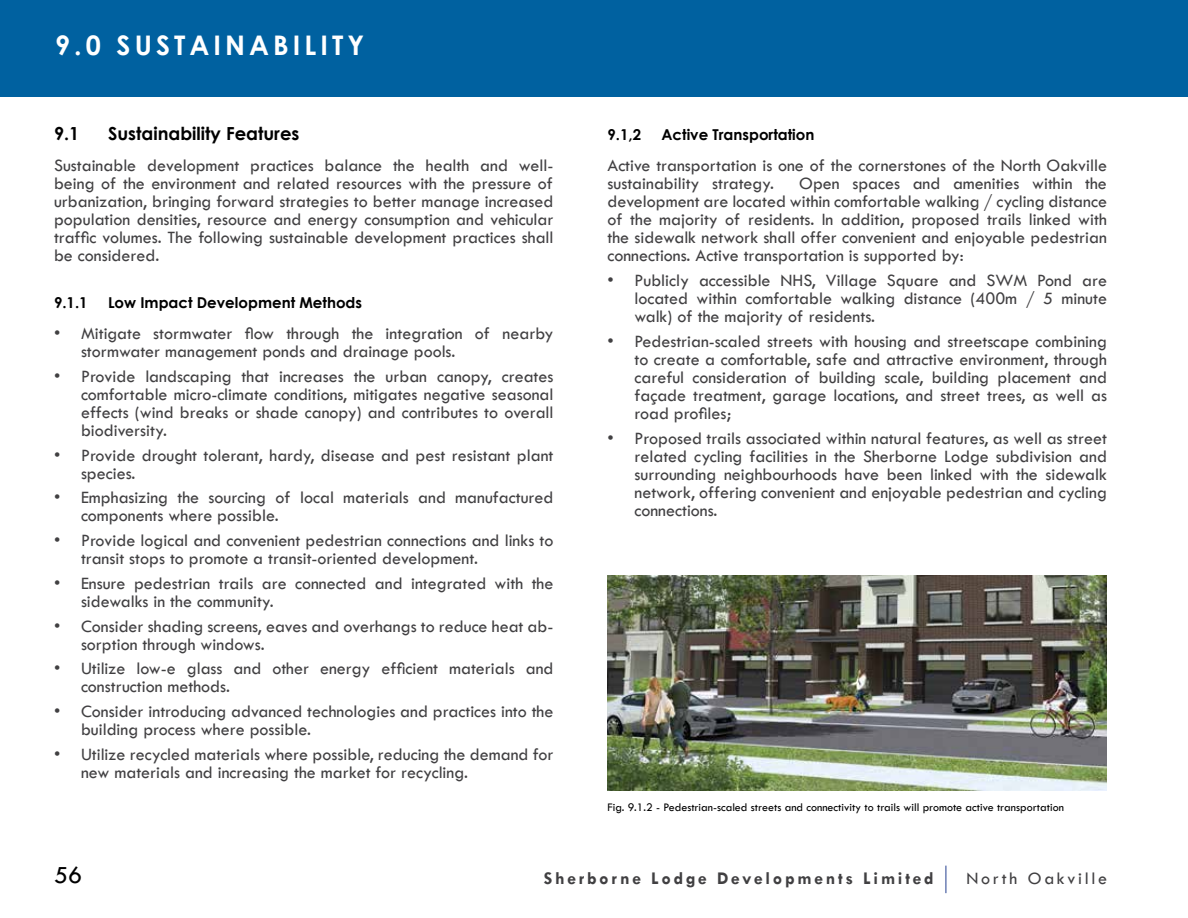
<style>
.page{position:relative;width:1188px;height:918px;background:#fff}
.page>*{position:absolute;margin:0;border:0;box-sizing:border-box;transform-origin:0 0}
.t1{font:700 27px "Century Gothic";letter-spacing:.15em;color:#fff}
.t2{font:25.5px "Tw Cen";color:#000}
.t3{font:18px/18px "Tw Cen";color:#414042}
.t4{font:700 18px "Tw Cen";letter-spacing:.15em;color:#414042}
.t5{font:700 18px "Century Gothic";color:#000}
.t6{font:18px "Tw Cen";letter-spacing:.15em;color:#414042}
.t7{font:700 15px "Century Gothic";color:#000}
.t8{font:12px "Tw Cen";color:#000}
</style>
<div class="page">
<div style="left:0;top:0;width:1188px;height:96px;background:#0061a0"></div>
<img style="left:608px;top:576px;width:499px;height:215px">
<svg style="left:946px;top:866px;width:1px;height:27px"></svg>
<h1 class="t1" style="left:55px;top:25px;width:311px">9.0 SUSTAINABILITY</h1>
<p class="t5" style="left:54px;top:120px;width:27px">9.1</p>
<p class="t5" style="left:108px;top:120px;width:193px">Sustainability Features</p>
<p class="t3" style="left:54px;top:157px;width:501px;text-align:justify">Sustainable development practices balance the health and well&shy;being of the environment and related resources with the pressure of urbanization, bringing forward strategies to better manage increased population densities, resource and energy consumption and vehicular traffic volumes. The following sustainable development practices shall be considered.</p>
<p class="t7" style="left:54px;top:291px;width:35px">9.1.1</p>
<p class="t7" style="left:108px;top:291px;width:256px">Low Impact Development Methods</p>
<p class="t3" style="left:81px;top:324px;width:474px;text-indent:-27px">• Mitigate stormwater flow through the integration of nearby stormwater management ponds and drainage pools.</p>
<p class="t3" style="left:81px;top:367px;width:474px;text-align:justify;text-indent:-27px">• Provide landscaping that increases the urban canopy, creates comfortable micro-climate conditions, mitigates negative seasonal effects (wind breaks or shade canopy) and contributes to overall biodiversity.</p>
<p class="t3" style="left:81px;top:446px;width:474px;text-indent:-27px">• Provide drought tolerant, hardy, disease and pest resistant plant species.</p>
<p class="t3" style="left:81px;top:489px;width:474px;text-indent:-27px">• Emphasizing the sourcing of local materials and manufactured components where possible.</p>
<p class="t3" style="left:81px;top:531px;width:474px;text-indent:-27px">• Provide logical and convenient pedestrian connections and links to transit stops to promote a transit-oriented development.</p>
<p class="t3" style="left:81px;top:574px;width:474px;text-indent:-27px">• Ensure pedestrian trails are connected and integrated with the sidewalks in the community.</p>
<p class="t3" style="left:81px;top:617px;width:474px;text-indent:-27px">• Consider shading screens, eaves and overhangs to reduce heat ab&shy;sorption through windows.</p>
<p class="t3" style="left:81px;top:660px;width:474px;text-indent:-27px">• Utilize low-e glass and other energy efficient materials and construction methods.</p>
<p class="t3" style="left:81px;top:702px;width:474px;text-indent:-27px">• Consider introducing advanced technologies and practices into the building process where possible.</p>
<p class="t3" style="left:81px;top:745px;width:474px;text-indent:-27px">• Utilize recycled materials where possible, reducing the demand for new materials and increasing the market for recycling.</p>
<p class="t7" style="left:608px;top:123px;width:35px">9.1,2</p>
<p class="t7" style="left:662px;top:123px;width:154px">Active Transportation</p>
<p class="t3" style="left:608px;top:157px;width:501px">Active transportation is one of the cornerstones of the North Oakville sustainability strategy.</p>
<p class="t3" style="left:608px;top:175px;width:501px;text-align:justify;text-indent:192px">Open spaces and amenities within the development are located within comfortable walking / cycling distance of the majority of residents. In addition, proposed trails linked with the sidewalk network shall offer convenient and enjoyable pedestrian connections. Active transportation is supported by:</p>
<p class="t3" style="left:634px;top:271px;width:474px;text-align:justify;text-indent:-27px">• Publicly accessible NHS, Village Square and SWM Pond are located within comfortable walking distance (400m / 5 minute walk) of the majority of residents.</p>
<p class="t3" style="left:634px;top:332px;width:474px;text-align:justify;text-indent:-27px">• Pedestrian-scaled streets with housing and streetscape combining to create a comfortable, safe and attractive environment, through careful consideration of building scale, building placement and façade treatment, garage locations, and street trees, as well as road profiles;</p>
<p class="t3" style="left:634px;top:429px;width:474px;text-align:justify;text-indent:-27px">• Proposed trails associated within natural features, as well as street related cycling facilities in the Sherborne Lodge subdivision and surrounding neighbourhoods have been linked with the sidewalk network, offering convenient and enjoyable pedestrian and cycling connections.</p>
<p class="t8" style="left:608px;top:800px;width:458px">Fig. 9.1.2 - Pedestrian-scaled streets and connectivity to trails will promote active transportation</p>
<h2 class="t2" style="left:54px;top:860px;width:30px">56</h2>
<p class="t4" style="left:544px;top:867px;width:391px">Sherborne Lodge Developments Limited</p>
<p class="t6" style="left:966px;top:867px;width:142px">North Oakville</p>
</div>
